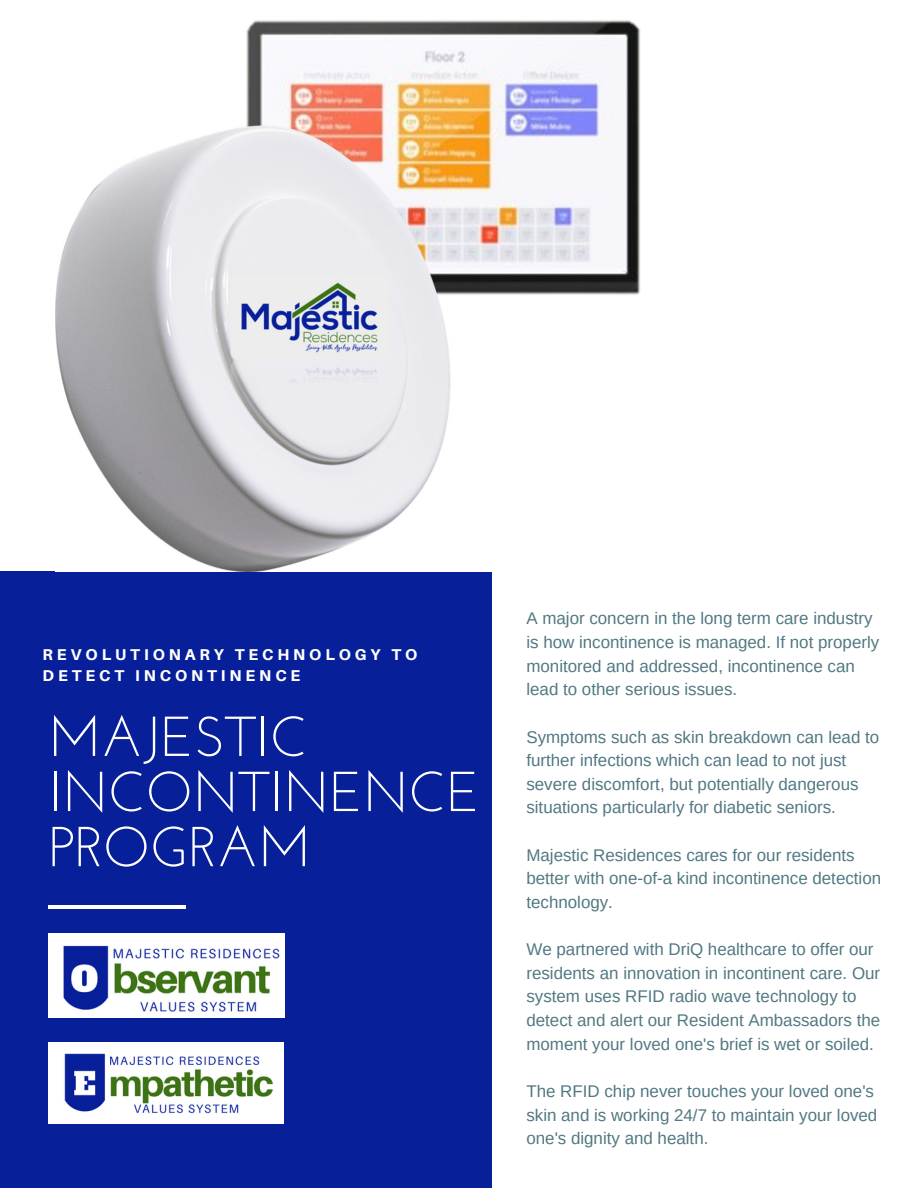
<style>
.page{position:relative;width:918px;height:1188px;background:#fff}
.page>*{position:absolute;margin:0;border:0;box-sizing:border-box;transform-origin:0 0}
.t1{font:56.1px/55.2px "Josefin Sans";color:#fff}
.t2{font:16.95px/23.7px "Arimo";color:#517882}
.t3{font:800 15.6px/21.3px "Aileron";letter-spacing:.25em;color:#fff}
</style>
<div class="page">
<div style="left:0;top:571px;width:492px;height:617px;background:#07209a"></div>
<hr style="left:48px;top:905px;width:138px;height:4px;background:#fff">
<img style="left:48px;top:1042px;width:236px;height:81px">
<img style="left:48px;top:934px;width:237px;height:84px">
<img style="left:55px;top:20px;width:586px;height:551px">
<p class="t3" style="left:43px;top:643px;width:376px">REVOLUTIONARY TECHNOLOGY TO<br>DETECT INCONTINENCE</p>
<h1 class="t1" style="left:48px;top:714px;width:433px">MAJESTIC<br>INCONTINENCE<br>PROGRAM</h1>
<p class="t2" style="left:526px;top:607px;width:354px">A major concern in the long term care industry is how incontinence is managed. If not properly monitored and addressed, incontinence can lead to other serious issues.</p>
<p class="t2" style="left:526px;top:725px;width:354px">Symptoms such as skin breakdown can lead to further infections which can lead to not just severe discomfort, but potentially dangerous situations particularly for diabetic seniors.</p>
<p class="t2" style="left:526px;top:843px;width:356px">Majestic Residences cares for our residents better with one-of-a kind incontinence detection technology.</p>
<p class="t2" style="left:526px;top:937px;width:355px">We partnered with DriQ healthcare to offer our residents an innovation in incontinent care. Our system uses RFID radio wave technology to detect and alert our Resident Ambassadors the moment your loved one's brief is wet or soiled.</p>
<p class="t2" style="left:526px;top:1079px;width:352px">The RFID chip never touches your loved one's skin and is working 24/7 to maintain your loved one's dignity and health.</p>
</div>
